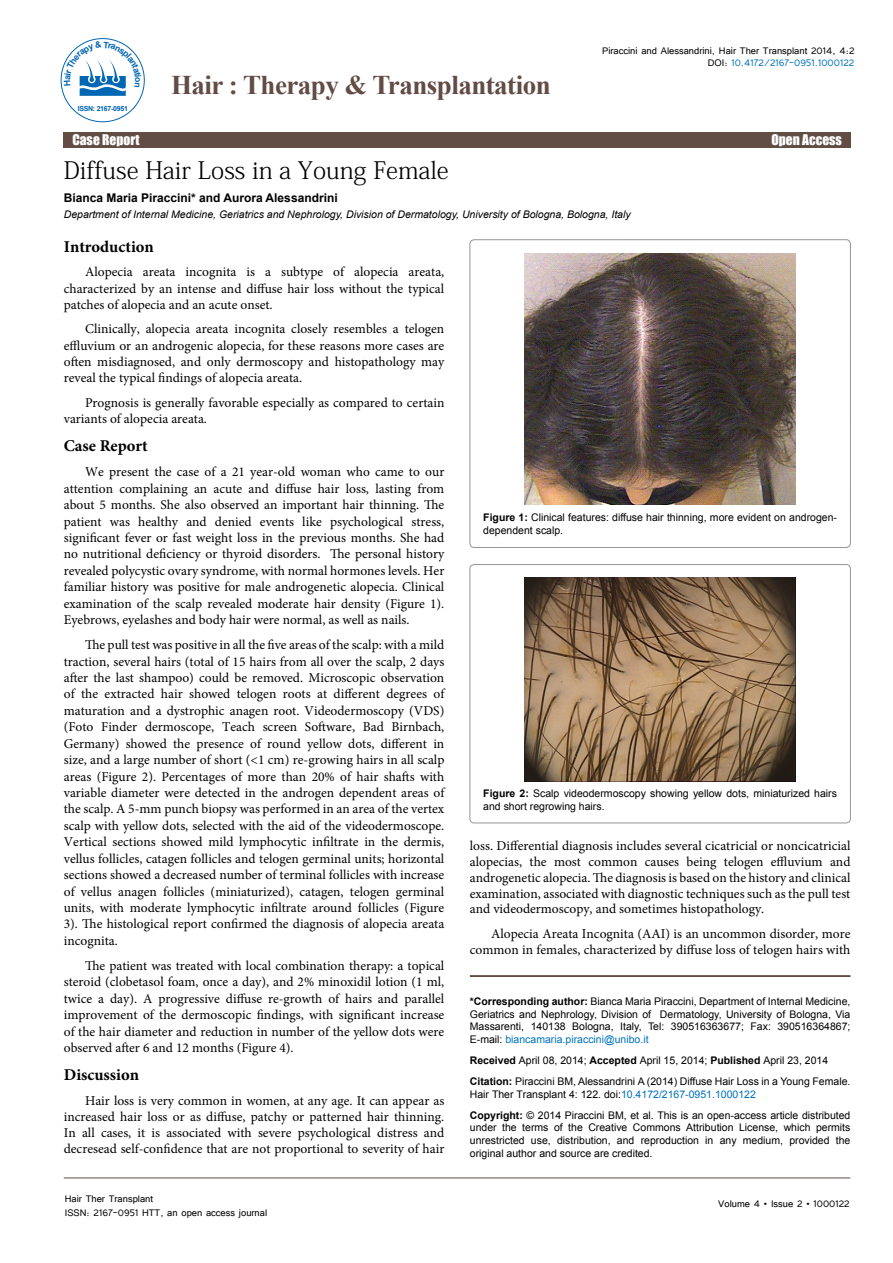
<style>
.page{position:relative;width:893px;height:1263px;background:#fff}
.page>*{position:absolute;margin:0;border:0;box-sizing:border-box;transform-origin:0 0}
.t1{font:700 27px "Times New Roman";letter-spacing:-.02em;color:#624c45}
.t2{font:24px "Adobe Fangsong Std";color:#000}
.t3{font:700 16.5px "Minion Pro";color:#000}
.t4{font:13.5px/16.5px "Minion Pro";color:#000;text-align:justify}
.t5{font:13.5px "Impact";color:#fff}
.t6{font:12px/11.1px "Tunga";color:#000;text-align:right}
.t7{font:700 12px "Arial";color:#000}
.t8{font:10.5px/12.6px "Arial";color:#000}
.t9{font:italic 10.5px "Arial";color:#000}
.t10{font:700 7.05px "Arial";letter-spacing:-.04em;color:#0166b3}
.s1{color:#0072bc}
.s2{font-weight:700}
</style>
<div class="page">
<div style="left:64px;top:132px;width:787px;height:15px;background:#624d45"></div>
<hr style="left:64px;top:1178px;width:786px;height:1px;background:#624d45">
<hr style="left:470px;top:976px;width:380px;height:1px;background:#624d45">
<div style="left:470px;top:240px;width:380px;height:307px;border:1px solid #939598;border-radius:4px"></div>
<img style="left:525px;top:253px;width:271px;height:252px">
<div style="left:470px;top:564px;width:380px;height:259px;border:1px solid #939598;border-radius:4px"></div>
<img style="left:525px;top:578px;width:270px;height:203px">
<svg style="left:64px;top:41px;width:77px;height:55px"></svg>
<p class="t10" style="left:78px;top:104px;width:52px">ISSN: 2167-0951</p>
<h1 class="t1" style="left:171px;top:67px;width:381px">Hair : Therapy &amp; Transplantation</h1>
<p class="t6" style="left:602px;top:45px;width:254px">Piraccini and Alessandrini, Hair Ther Transplant 2014, 4:2<br>DOI: <span class="s1">10.4172/2167-0951.1000122</span></p>
<p class="t5" style="left:72px;top:129px;width:69px">Case Report</p>
<p class="t5" style="left:771px;top:129px;width:72px">Open Access</p>
<h2 class="t2" style="left:64px;top:155px;width:387px">Diffuse Hair Loss in a Young Female</h2>
<p class="t7" style="left:64px;top:189px;width:275px">Bianca Maria Piraccini* and Aurora Alessandrini</p>
<p class="t9" style="left:64px;top:208px;width:568px">Department of Internal Medicine, Geriatrics and Nephrology, Division of Dermatology, University of Bologna, Bologna, Italy</p>
<p class="t3" style="left:64px;top:235px;width:92px">Introduction</p>
<p class="t4" style="left:64px;top:264px;width:382px;text-indent:21px">Alopecia areata incognita is a subtype of alopecia areata, characterized by an intense and diffuse hair loss without the typical patches of alopecia and an acute onset.</p>
<p class="t4" style="left:64px;top:321px;width:382px;text-indent:21px">Clinically, alopecia areata incognita closely resembles a telogen effluvium or an androgenic alopecia, for these reasons more cases are often misdiagnosed, and only dermoscopy and histopathology may reveal the typical findings of alopecia areata.</p>
<p class="t4" style="left:64px;top:394px;width:382px;text-indent:21px">Prognosis is generally favorable especially as compared to certain variants of alopecia areata.</p>
<p class="t3" style="left:64px;top:434px;width:85px">Case Report</p>
<p class="t4" style="left:64px;top:464px;width:382px;text-indent:21px">We present the case of a 21 year-old woman who came to our attention complaining an acute and diffuse hair loss, lasting from about 5 months. She also observed an important hair thinning. The patient was healthy and denied events like psychological stress, significant fever or fast weight loss in the previous months. She had no nutritional deficiency or thyroid disorders. The personal history revealed polycystic ovary syndrome, with normal hormones levels. Her familiar history was positive for male androgenetic alopecia. Clinical examination of the scalp revealed moderate hair density (Figure 1).<br>Eyebrows, eyelashes and body hair were normal, as well as nails.</p>
<p class="t4" style="left:64px;top:636px;width:382px;text-indent:21px">The pull test was positive in all the five areas of the scalp: with a mild traction, several hairs (total of 15 hairs from all over the scalp, 2 days after the last shampoo) could be removed. Microscopic observation of the extracted hair showed telogen roots at different degrees of maturation and a dystrophic anagen root. Videodermoscopy (VDS) (Foto Finder dermoscope, Teach screen Software, Bad Birnbach, Germany) showed the presence of round yellow dots, different in size, and a large number of short (&lt;1 cm) re-growing hairs in all scalp areas (Figure 2). Percentages of more than 20% of hair shafts with variable diameter were detected in the androgen dependent areas of the scalp. A 5-mm punch biopsy was performed in an area of the vertex scalp with yellow dots, selected with the aid of the videodermoscope.<br>Vertical sections showed mild lymphocytic infiltrate in the dermis, vellus follicles, catagen follicles and telogen germinal units; horizontal sections showed a decreased number of terminal follicles with increase of vellus anagen follicles (miniaturized), catagen, telogen germinal units, with moderate lymphocytic infiltrate around follicles (Figure 3). The histological report confirmed the diagnosis of alopecia areata incognita.</p>
<p class="t4" style="left:64px;top:957px;width:382px;text-indent:21px">The patient was treated with local combination therapy: a topical steroid (clobetasol foam, once a day), and 2% minoxidil lotion (1 ml, twice a day). A progressive diffuse re-growth of hairs and parallel improvement of the dermoscopic findings, with significant increase of the hair diameter and reduction in number of the yellow dots were observed after 6 and 12 months (Figure 4).</p>
<p class="t3" style="left:64px;top:1063px;width:77px">Discussion</p>
<p class="t4" style="left:64px;top:1092px;width:382px;text-indent:21px">Hair loss is very common in women, at any age. It can appear as increased hair loss or as diffuse, patchy or patterned hair thinning.<br>In all cases, it is associated with severe psychological distress and decresead self-confidence that are not proportional to severity of hair</p>
<p class="t6" style="left:65px;top:1190px;width:204px;line-height:14.4px;text-align:left">Hair Ther Transplant<br>ISSN: 2167-0951 HTT, an open access journal</p>
<p class="t8" style="left:483px;top:511px;width:355px"><span class="s2">Figure 1:</span> Clinical features: diffuse hair thinning, more evident on androgen&shy;dependent scalp.</p>
<p class="t8" style="left:483px;top:787px;width:355px"><span class="s2">Figure 2:</span> Scalp videodermoscopy showing yellow dots, miniaturized hairs and short regrowing hairs.</p>
<p class="t4" style="left:470px;top:838px;width:382px;line-height:15.9px">loss. Differential diagnosis includes several cicatricial or noncicatricial alopecias, the most common causes being telogen effluvium and androgenetic alopecia. The diagnosis is based on the history and clinical examination, associated with diagnostic techniques such as the pull test and videodermoscopy, and sometimes histopathology.</p>
<p class="t4" style="left:470px;top:925px;width:382px;text-align:right">Alopecia Areata Incognita (AAI) is an uncommon disorder, more common in females, characterized by diffuse loss of telogen hairs with</p>
<p class="t8" style="left:470px;top:995px;width:382px;text-align:justify"><span class="s2">*Corresponding author:</span> Bianca Maria Piraccini, Department of Internal Medicine, Geriatrics and Nephrology, Division of Dermatology, University of Bologna, Via Massarenti, 140138 Bologna, Italy, Tel: 390516363677; Fax: 390516364867; E-mail: <span class="s1">biancamaria.piraccini@unibo.it</span></p>
<p class="t8" style="left:470px;top:1050px;width:382px;line-height:21.1px"><span class="s2">Received</span> April 08, 2014; <span class="s2">Accepted</span> April 15, 2014; <span class="s2">Published</span> April 23, 2014<br><span class="s2">Citation:</span> Piraccini BM, Alessandrini A (2014) Diffuse Hair Loss in a Young Female.</p>
<p class="t8" style="left:470px;top:1083px;width:382px;line-height:21.1px">Hair Ther Transplant 4: 122. doi:<span class="s1">10.4172/2167-0951.1000122<br></span><span class="s2">Copyright:</span> © 2014 Piraccini BM, et al. This is an open-access article distributed</p>
<p class="t8" style="left:470px;top:1121px;width:382px;text-align:justify">under the terms of the Creative Commons Attribution License, which permits unrestricted use, distribution, and reproduction in any medium, provided the original author and source are credited.</p>
<p class="t6" style="left:718px;top:1198px;width:133px">Volume 4 • Issue 2 • 1000122</p>
</div>
